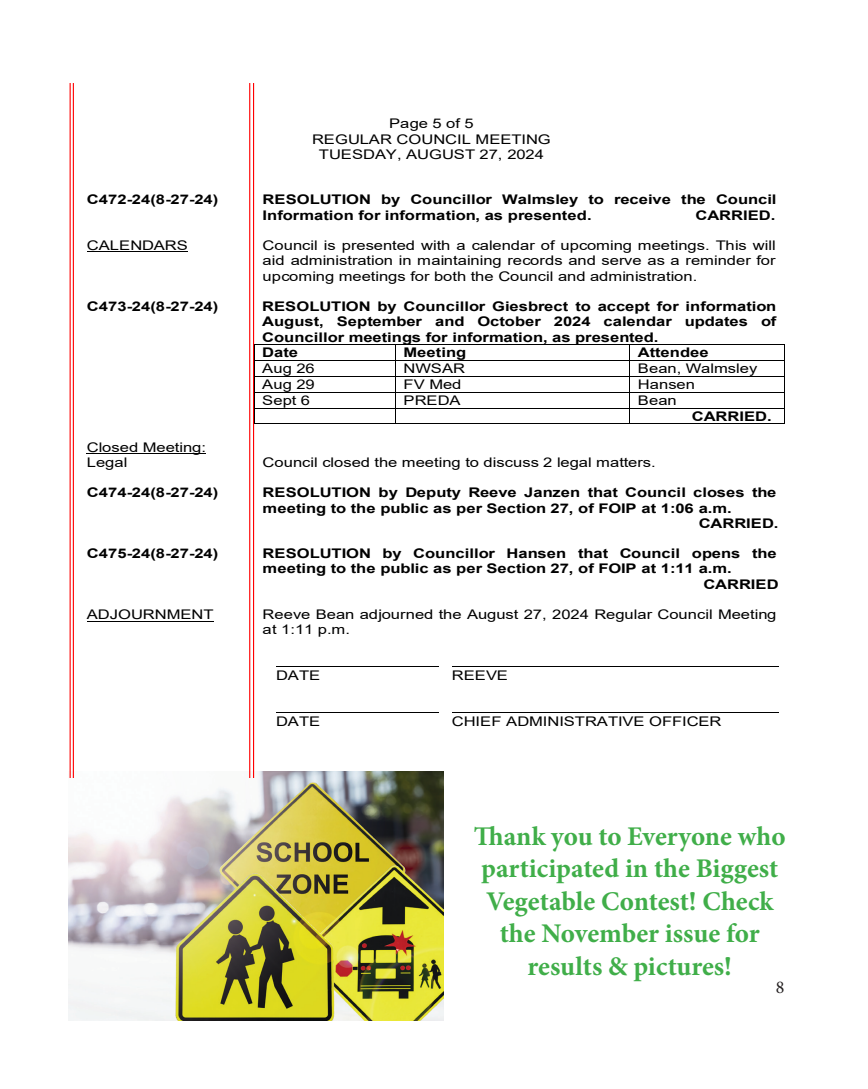
<style>
.page{position:relative;width:868px;height:1089px;background:#fff}
.page>*{position:absolute;margin:0;border:0;box-sizing:border-box;transform-origin:0 0}
.t1{font:700 27px/32.4px "Minion Pro";color:#40ae49;text-align:center}
.t2{font:18px "Minion Pro";color:#231f20}
.t3{font:700 13.35px/15.5px "Arial";color:#000;scale:1.25 1}
.t4{font:13.35px/15.3px "Arial";color:#000;scale:1.25 1}
</style>
<div class="page">
<img style="left:68px;top:771px;width:375px;height:249px">
<hr style="left:73px;top:83px;width:1px;height:694px;background:#f00">
<hr style="left:70px;top:83px;width:1px;height:694px;background:#f00">
<hr style="left:249px;top:83px;width:1px;height:694px;background:#f00">
<hr style="left:253px;top:83px;width:1px;height:694px;background:#f00">
<hr style="left:87px;top:251px;width:101px;height:1px;background:#000">
<hr style="left:254px;top:344px;width:141px;height:1px;background:#000">
<hr style="left:395px;top:344px;width:234px;height:1px;background:#000">
<hr style="left:629px;top:344px;width:155px;height:1px;background:#000">
<hr style="left:254px;top:360px;width:141px;height:1px;background:#000">
<hr style="left:395px;top:360px;width:234px;height:1px;background:#000">
<hr style="left:629px;top:360px;width:155px;height:1px;background:#000">
<hr style="left:254px;top:376px;width:141px;height:1px;background:#000">
<hr style="left:395px;top:376px;width:234px;height:1px;background:#000">
<hr style="left:629px;top:376px;width:155px;height:1px;background:#000">
<hr style="left:254px;top:392px;width:141px;height:1px;background:#000">
<hr style="left:395px;top:392px;width:234px;height:1px;background:#000">
<hr style="left:629px;top:392px;width:155px;height:1px;background:#000">
<hr style="left:254px;top:408px;width:141px;height:1px;background:#000">
<hr style="left:395px;top:408px;width:234px;height:1px;background:#000">
<hr style="left:629px;top:408px;width:155px;height:1px;background:#000">
<hr style="left:254px;top:423px;width:141px;height:1px;background:#000">
<svg style="left:395px;top:345px;width:1px;height:78px"></svg>
<hr style="left:395px;top:423px;width:234px;height:1px;background:#000">
<svg style="left:629px;top:345px;width:1px;height:78px"></svg>
<hr style="left:629px;top:423px;width:155px;height:1px;background:#000">
<svg style="left:784px;top:344px;width:1px;height:80px"></svg>
<hr style="left:87px;top:453px;width:119px;height:1px;background:#000">
<hr style="left:87px;top:620px;width:126px;height:1px;background:#000">
<hr style="left:276px;top:666px;width:162px;height:1px;background:#000">
<hr style="left:452px;top:666px;width:326px;height:1px;background:#000">
<hr style="left:276px;top:712px;width:162px;height:1px;background:#000">
<hr style="left:452px;top:712px;width:326px;height:1px;background:#000">
<p class="t4" style="left:312px;top:116px;width:192px;text-align:center">Page 5 of 5<br>REGULAR COUNCIL MEETING<br>TUESDAY, AUGUST 27, 2024</p>
<p class="t3" style="left:87px;top:192px;width:107px">C472-24(8-27-24)</p>
<p class="t3" style="left:262px;top:192px;width:412px">RESOLUTION by Councillor Walmsley to receive the Council<br>Information for information, as presented.</p>
<p class="t3" style="left:695px;top:207px;width:65px">CARRIED.</p>
<p class="t4" style="left:87px;top:237px;width:82px">CALENDARS</p>
<p class="t4" style="left:262px;top:237px;width:412px;text-align:justify">Council is presented with a calendar of upcoming meetings. This will aid administration in maintaining records and serve as a reminder for upcoming meetings for both the Council and administration.</p>
<p class="t3" style="left:87px;top:299px;width:107px">C473-24(8-27-24)</p>
<p class="t3" style="left:262px;top:299px;width:413px">RESOLUTION by Councillor Giesbrect to accept for information August, September and October 2024 calendar updates of Councillor meetings for information, as presented.<br>Date</p>
<p class="t3" style="left:403px;top:345px;width:52px">Meeting</p>
<p class="t3" style="left:637px;top:345px;width:58px">Attendee</p>
<p class="t4" style="left:87px;top:439px;width:97px">Closed Meeting:<br>Legal</p>
<p class="t4" style="left:262px;top:360px;width:43px">Aug 26</p>
<p class="t4" style="left:403px;top:360px;width:51px">NWSAR</p>
<p class="t4" style="left:637px;top:360px;width:97px">Bean, Walmsley</p>
<p class="t4" style="left:262px;top:376px;width:43px">Aug 29</p>
<p class="t4" style="left:403px;top:376px;width:48px">FV Med</p>
<p class="t4" style="left:637px;top:376px;width:47px">Hansen</p>
<p class="t4" style="left:262px;top:392px;width:40px">Sept 6</p>
<p class="t4" style="left:403px;top:392px;width:47px">PREDA</p>
<p class="t4" style="left:637px;top:392px;width:32px">Bean</p>
<p class="t3" style="left:691px;top:408px;width:65px">CARRIED.</p>
<p class="t4" style="left:262px;top:454px;width:316px">Council closed the meeting to discuss 2 legal matters.</p>
<p class="t3" style="left:87px;top:485px;width:107px">C474-24(8-27-24)</p>
<p class="t3" style="left:262px;top:485px;width:412px">RESOLUTION by Deputy Reeve Janzen that Council closes the</p>
<p class="t3" style="left:262px;top:500px;width:377px">meeting to the public as per Section 27, of FOIP at 1:06 a.m.</p>
<p class="t3" style="left:698px;top:515px;width:65px">CARRIED.</p>
<p class="t3" style="left:87px;top:546px;width:107px">C475-24(8-27-24)</p>
<p class="t3" style="left:262px;top:546px;width:413px">RESOLUTION by Councillor Hansen that Council opens the</p>
<p class="t3" style="left:262px;top:561px;width:377px">meeting to the public as per Section 27, of FOIP at 1:11 a.m.</p>
<p class="t3" style="left:703px;top:576px;width:62px">CARRIED</p>
<p class="t4" style="left:87px;top:606px;width:103px">ADJOURNMENT</p>
<p class="t4" style="left:262px;top:606px;width:412px">Reeve Bean adjourned the August 27, 2024 Regular Council Meeting at 1:11 p.m.</p>
<p class="t4" style="left:276px;top:667px;width:37px">DATE</p>
<p class="t4" style="left:452px;top:667px;width:46px">REEVE</p>
<p class="t4" style="left:276px;top:713px;width:37px">DATE</p>
<p class="t4" style="left:452px;top:713px;width:217px">CHIEF ADMINISTRATIVE OFFICER</p>
<h1 class="t1" style="left:474px;top:819px;width:313px">Thank you to Everyone who participated in the Biggest<br>Vegetable Contest! Check the November issue for results &amp; pictures!</h1>
<h2 class="t2" style="left:775px;top:975px;width:10px">8</h2>
</div>
